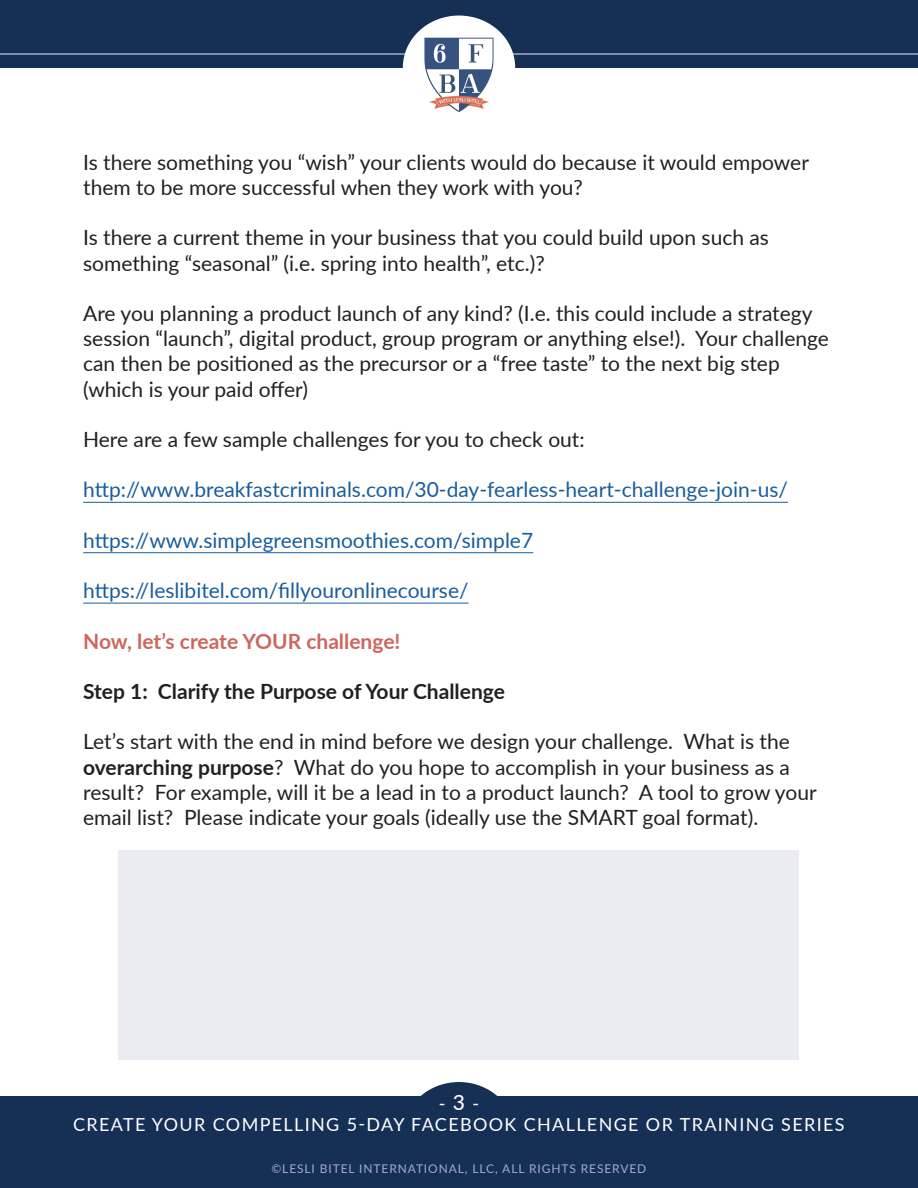
<style>
.page{position:relative;width:918px;height:1188px;background:#fff}
.page>*{position:absolute;margin:0;border:0;box-sizing:border-box;transform-origin:0 0}
.Paragraph_Style_2{font:21px/25.2px "Lato";color:#231f20}
.Paragraph_Style_2-2{font:21px "Lato";color:#175d9e}
.Paragraph_Style_2-3{font:700 21px "Lato";color:#231f20}
.Sub_Head{font:700 21px "Lato";color:#ce665f}
.t1{font:18px/21.6px "Lato";letter-spacing:.075em;color:#fff;text-align:center}
.t2{font:12px "Lato";letter-spacing:.075em;color:#a3acc8}
.s1{font-weight:700}
.s2{font-weight:500;font-size:21px}
</style>
<div class="page">
<div style="left:0;top:1096px;width:918px;height:92px;background:#152f55"></div>
<div style="left:0;top:0;width:918px;height:68px;background:#152f55"></div>
<div style="left:403px;top:1082px;width:112px;height:104px;background:#152f55;border-radius:50%"></div>
<hr style="left:0;top:53px;width:918px;height:2px;background:#a3acc8">
<div style="left:403px;top:16px;width:112px;height:103px;background:#fff;border-radius:50%"></div>
<img style="left:424px;top:37px;width:70px;height:75px">
<hr style="left:83px;top:502px;width:705px;height:1px;background:#175d9e">
<hr style="left:83px;top:552px;width:450px;height:1px;background:#175d9e">
<hr style="left:83px;top:603px;width:386px;height:1px;background:#175d9e">
<div style="left:119px;top:850px;width:680px;height:210px;background:#eaecf2"></div>
<p class="Paragraph_Style_2" style="left:83px;top:149px;width:727px">Is there something you “wish” your clients would do because it would empower them to be more successful when they work with you?</p>
<p class="Paragraph_Style_2" style="left:83px;top:224px;width:687px">Is there a current theme in your business that you could build upon such as something “seasonal” (i.e. spring into health”, etc.)?</p>
<p class="Paragraph_Style_2" style="left:83px;top:300px;width:747px">Are you planning a product launch of any kind? (I.e. this could include a strategy session “launch”, digital product, group program or anything else!). Your challenge can then be positioned as the precursor or a “free taste” to the next big step (which is your paid offer)</p>
<p class="Paragraph_Style_2" style="left:83px;top:426px;width:503px">Here are a few sample challenges for you to check out:</p>
<p class="Paragraph_Style_2-2" style="left:83px;top:475px;width:706px">http://www.breakfastcriminals.com/30-day-fearless-heart-challenge-join-us/</p>
<p class="Paragraph_Style_2-2" style="left:83px;top:525px;width:452px">https://www.simplegreensmoothies.com/simple7</p>
<p class="Paragraph_Style_2-2" style="left:83px;top:576px;width:387px">https://leslibitel.com/fillyouronlinecourse/</p>
<p class="Sub_Head" style="left:83px;top:626px;width:319px">Now, let’s create YOUR challenge!</p>
<p class="Paragraph_Style_2-3" style="left:83px;top:676px;width:423px">Step 1: Clarify the Purpose of Your Challenge</p>
<p class="Paragraph_Style_2" style="left:83px;top:728px;width:735px">Let’s start with the end in mind before we design your challenge. What is the <span class="s1">overarching purpose</span>? What do you hope to accomplish in your business as a result? For example, will it be a lead in to a product launch? A tool to grow your email list? Please indicate your goals (ideally use the SMART goal format).</p>
<p class="t1" style="left:73px;top:1092px;width:773px">- <span class="s2">3</span> -<br>CREATE YOUR COMPELLING 5-DAY FACEBOOK CHALLENGE OR TRAINING SERIES</p>
<p class="t2" style="left:271px;top:1160px;width:376px">©LESLI BITEL INTERNATIONAL, LLC, ALL RIGHTS RESERVED</p>
</div>
